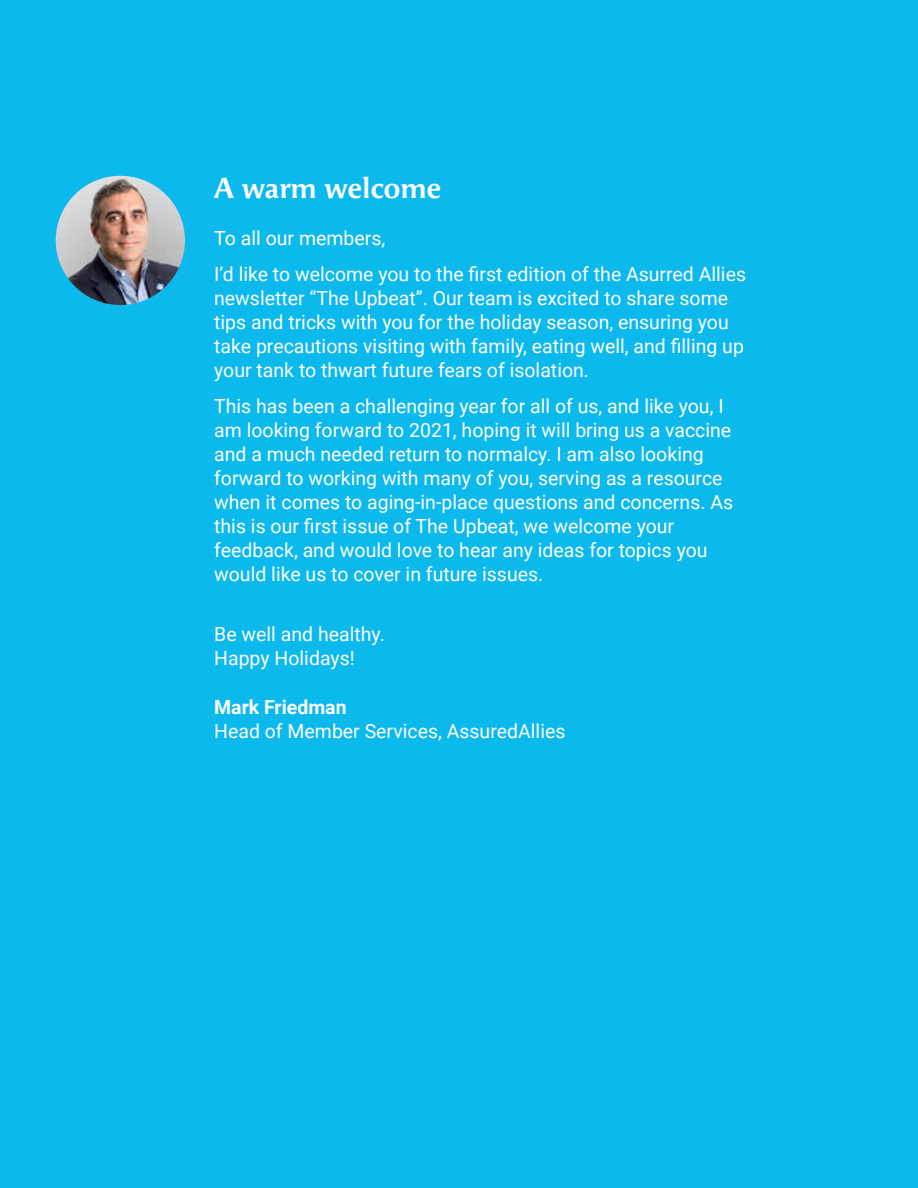
<style>
.page{position:relative;width:918px;height:1188px;background:#0bb9ed}
.page>*{position:absolute;margin:0;border:0;box-sizing:border-box;transform-origin:0 0}
.t1{font:700 28.5px "Angie Pro";color:#fff}
.t2{font:19.5px/24px "Roboto";color:#fff}
.t3{font:700 19.5px "Roboto";color:#fff}
</style>
<div class="page">
<img style="left:56px;top:176px;width:129px;height:129px;border-radius:65px">
<h1 class="t1" style="left:214px;top:167px;width:229px">A warm welcome</h1>
<p class="t2" style="left:214px;top:220px;width:533px;line-height:36px">To all our members,<br>I’d like to welcome you to the first edition of the Asurred Allies</p>
<p class="t2" style="left:214px;top:286px;width:531px">newsletter “The Upbeat”. Our team is excited to share some tips and tricks with you for the holiday season, ensuring you take precautions visiting with family, eating well, and filling up your tank to thwart future fears of isolation.</p>
<p class="t2" style="left:214px;top:394px;width:520px">This has been a challenging year for all of us, and like you, I am looking forward to 2021, hoping it will bring us a vaccine and a much needed return to normalcy. I am also looking forward to working with many of you, serving as a resource when it comes to aging-in-place questions and concerns. As this is our first issue of The Upbeat, we welcome your feedback, and would love to hear any ideas for topics you would like us to cover in future issues.</p>
<p class="t2" style="left:214px;top:622px;width:172px">Be well and healthy.<br>Happy Holidays!</p>
<p class="t3" style="left:214px;top:693px;width:134px">Mark Friedman</p>
<p class="t2" style="left:214px;top:718px;width:353px">Head of Member Services, AssuredAllies</p>
</div>
